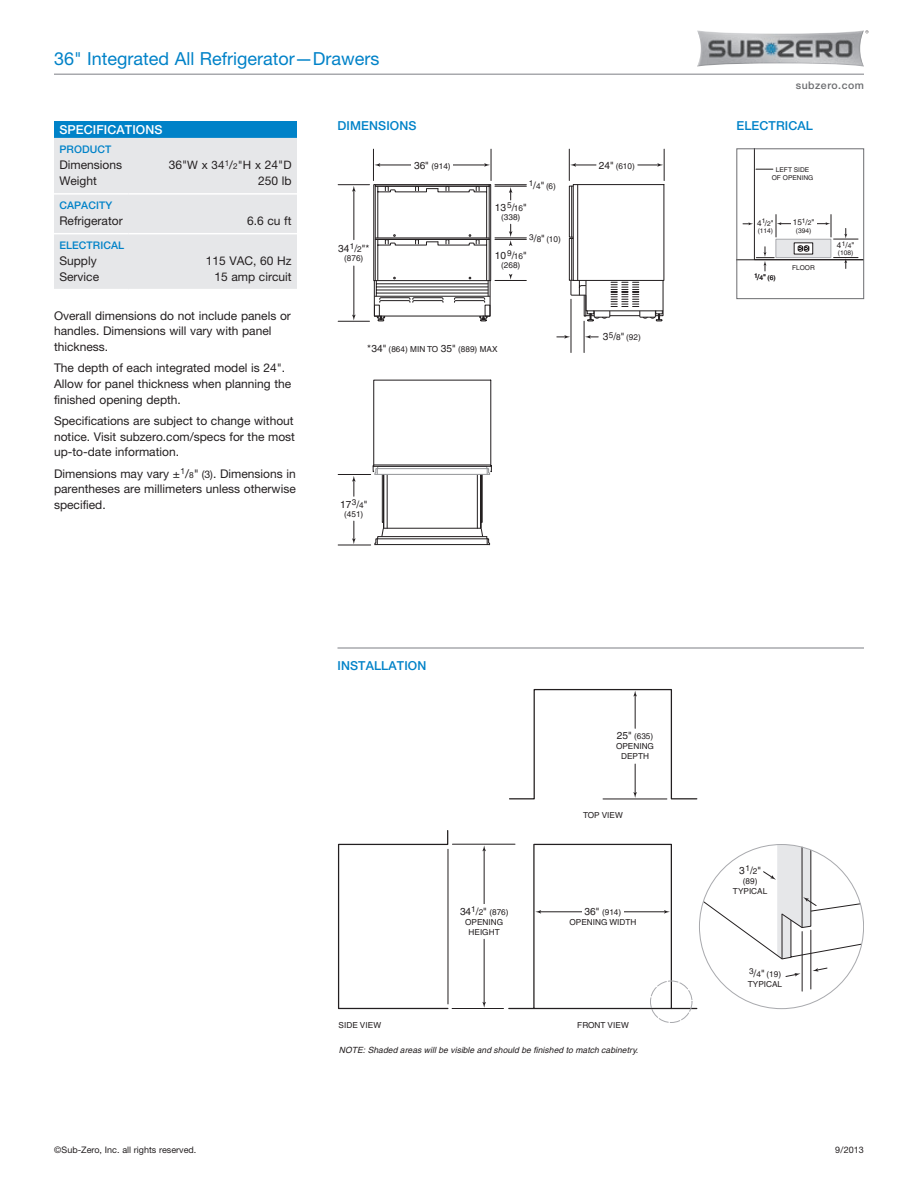
<style>
.page{position:relative;width:918px;height:1188px;background:#fff}
.page>*{position:absolute;margin:0;border:0;box-sizing:border-box;transform-origin:0 0}
.t1{font:18px "Helvetica Neue LT Std";color:#0082c8}
.t2{font:500 12.3px "Helvetica Neue LT Std";letter-spacing:.01em;color:#0082c8}
.t3{font:500 12.3px "Helvetica Neue LT Std";letter-spacing:.01em;color:#fff}
.t4{font:12px/15.8px "Helvetica Neue LT Std";color:#231f20}
.t5{font:11.7px "Helvetica Neue LT Std";color:#231f20}
.t6{font:500 10.5px "Helvetica Neue LT Std";letter-spacing:.01em;color:#0082c8}
.t7{font:500 10.5px "Helvetica Neue LT Std";letter-spacing:.05em;color:#6c6d70}
.t8{font:10.2px "Helvetica";color:#231f20}
.t9{font:700 10.2px "Helvetica";color:#231f20}
.t10{font:9px "Helvetica Neue LT Std";color:#231f20}
.t11{font:italic 8.55px "Helvetica";letter-spacing:.005em;color:#231f20}
.t12{font:8.25px/10.2px "Helvetica";color:#231f20;text-align:center}
.t13{font:8.1px "Helvetica";color:#231f20}
.t14{font:700 8.1px "Helvetica";color:#231f20}
.t15{font:6.6px/8.1px "Helvetica";color:#231f20;text-align:center}
.s1{font-size:12px}
.s2{font-size:8.1px}
.s3{font-size:8.4px}
.s4{font-size:10.5px}
.s5{font-size:8.25px}
.s6{font-size:10.2px}
.s7{font-size:6.6px}
</style>
<div class="page">
<svg style="left:338px;top:830px;width:360px;height:180px"></svg>
<svg style="left:535px;top:910px;width:6px;height:4px"></svg>
<hr style="left:540px;top:912px;width:55px;height:1px;background:#231f20">
<svg style="left:664px;top:910px;width:6px;height:4px"></svg>
<hr style="left:611px;top:912px;width:55px;height:1px;background:#231f20">
<hr style="left:448px;top:849px;width:1px;height:155px;background:#231f20">
<svg style="left:482px;top:1002px;width:4px;height:6px"></svg>
<hr style="left:484px;top:939px;width:1px;height:65px;background:#231f20">
<svg style="left:482px;top:845px;width:4px;height:6px"></svg>
<hr style="left:484px;top:850px;width:1px;height:55px;background:#231f20">
<hr style="left:452px;top:844px;width:63px;height:1px;background:#231f20">
<hr style="left:452px;top:1008px;width:52px;height:1px;background:#231f20">
<svg style="left:509px;top:689px;width:189px;height:111px"></svg>
<hr style="left:635px;top:764px;width:1px;height:30px;background:#231f20">
<hr style="left:603px;top:799px;width:64px;height:1px;background:#231f20">
<div style="left:650px;top:981px;width:42px;height:42px;border:1px dashed #a8a9ad;border-radius:50%"></div>
<hr style="left:811px;top:930px;width:1px;height:59px;background:#231f20">
<hr style="left:802px;top:932px;width:1px;height:59px;background:#231f20">
<svg style="left:785px;top:973px;width:15px;height:4px"></svg>
<svg style="left:813px;top:967px;width:15px;height:5px"></svg>
<svg style="left:702px;top:845px;width:160px;height:115px"></svg>
<svg style="left:372px;top:379px;width:120px;height:166px"></svg>
<hr style="left:374px;top:465px;width:117px;height:1px;background:#231f20">
<hr style="left:373px;top:466px;width:118px;height:1px;background:#231f20">
<svg style="left:374px;top:163px;width:6px;height:4px"></svg>
<hr style="left:379px;top:165px;width:45px;height:1px;background:#231f20">
<svg style="left:484px;top:163px;width:6px;height:4px"></svg>
<hr style="left:440px;top:165px;width:46px;height:1px;background:#231f20">
<hr style="left:373px;top:149px;width:1px;height:32px;background:#231f20">
<hr style="left:491px;top:149px;width:1px;height:32px;background:#231f20">
<hr style="left:338px;top:474px;width:33px;height:1px;background:#231f20">
<svg style="left:352px;top:521px;width:4px;height:23px"></svg>
<svg style="left:352px;top:476px;width:4px;height:20px"></svg>
<hr style="left:338px;top:545px;width:33px;height:1px;background:#231f20">
<svg style="left:570px;top:163px;width:26px;height:4px"></svg>
<svg style="left:638px;top:163px;width:25px;height:4px"></svg>
<hr style="left:569px;top:149px;width:1px;height:32px;background:#231f20">
<hr style="left:664px;top:149px;width:1px;height:32px;background:#231f20">
<svg style="left:585px;top:335px;width:13px;height:4px"></svg>
<hr style="left:584px;top:321px;width:1px;height:32px;background:#231f20">
<svg style="left:557px;top:335px;width:13px;height:4px"></svg>
<hr style="left:571px;top:299px;width:1px;height:54px;background:#231f20">
<svg style="left:373px;top:184px;width:291px;height:138px"></svg>
<svg style="left:352px;top:315px;width:4px;height:5px"></svg>
<hr style="left:354px;top:266px;width:1px;height:50px;background:#231f20">
<svg style="left:352px;top:186px;width:4px;height:6px"></svg>
<hr style="left:354px;top:190px;width:1px;height:50px;background:#231f20">
<hr style="left:338px;top:184px;width:32px;height:1px;background:#231f20">
<hr style="left:338px;top:321px;width:32px;height:1px;background:#231f20">
<div style="left:54px;top:122px;width:243px;height:16px;background:#0082c8"></div>
<div style="left:54px;top:138px;width:243px;height:151px;background:#e6e7e9"></div>
<hr style="left:54px;top:233px;width:74px;height:1px;background:#fff">
<hr style="left:128px;top:233px;width:61px;height:1px;background:#fff">
<hr style="left:189px;top:233px;width:108px;height:1px;background:#fff">
<hr style="left:54px;top:193px;width:74px;height:2px;background:#fff">
<hr style="left:128px;top:193px;width:61px;height:2px;background:#fff">
<hr style="left:189px;top:193px;width:108px;height:2px;background:#fff">
<hr style="left:54px;top:74px;width:810px;height:1px;background:#a8a9ad">
<img style="left:697px;top:30px;width:167px;height:37px">
<hr style="left:338px;top:647px;width:526px;height:2px;background:#a8a9ad">
<hr style="left:737px;top:260px;width:127px;height:1px;background:#231f20">
<svg style="left:743px;top:150px;width:119px;height:121px"></svg>
<div style="left:737px;top:148px;width:127px;height:151px;border:1px solid #6c6d70"></div>
<div style="left:412px;top:158px;width:41px;height:13px;background:#fff"></div>
<div style="left:458px;top:905px;width:52px;height:12px;background:#fff"></div>
<div style="left:582px;top:905px;width:42px;height:12px;background:#fff"></div>
<div style="left:791px;top:216px;width:25px;height:19px;background:#fff"></div>
<h1 class="t1" style="left:54px;top:48px;width:327px">36" Integrated All Refrigerator—Drawers</h1>
<p class="t3" style="left:59px;top:122px;width:105px">SPECIFICATIONS</p>
<p class="t6" style="left:59px;top:143px;width:53px">PRODUCT</p>
<p class="t4" style="left:59px;top:157px;width:64px">Dimensions</p>
<p class="t5" style="left:169px;top:158px;width:124px"><span class="s1">36"</span>W x 34<sup>1</sup>/<span class="s2">2</span>"H x <span class="s1">24"</span>D</p>
<p class="t4" style="left:59px;top:173px;width:39px">Weight</p>
<p class="t4" style="left:258px;top:173px;width:35px">250 lb</p>
<p class="t6" style="left:59px;top:199px;width:54px">CAPACITY</p>
<p class="t4" style="left:59px;top:213px;width:65px">Refrigerator</p>
<p class="t4" style="left:247px;top:213px;width:46px">6.6 cu ft</p>
<p class="t6" style="left:59px;top:239px;width:66px">ELECTRICAL</p>
<p class="t4" style="left:59px;top:253px;width:39px">Supply</p>
<p class="t4" style="left:206px;top:253px;width:87px">115 VAC, 60 Hz</p>
<p class="t4" style="left:59px;top:269px;width:41px">Service</p>
<p class="t4" style="left:214px;top:269px;width:79px">15 amp circuit</p>
<p class="t4" style="left:54px;top:307px;width:238px">Overall dimensions do not include panels or handles. Dimensions will vary with panel thickness.</p>
<p class="t4" style="left:54px;top:360px;width:239px">The depth of each integrated model is 24".<br>Allow for panel thickness when planning the finished opening depth.</p>
<p class="t4" style="left:54px;top:413px;width:243px;text-align:justify">Specifications are subject to change without notice. Visit subzero.com/specs for the most up-to-date information.</p>
<p class="t4" style="left:54px;top:465px;width:243px;text-align:justify">Dimensions may vary ±<sup>1</sup>/<span class="s3">8</span>" <span class="s4">(3)</span>. Dimensions in parentheses are millimeters unless otherwise specified.</p>
<p class="t2" style="left:338px;top:119px;width:81px">DIMENSIONS</p>
<p class="t8" style="left:338px;top:242px;width:33px">34<sup>1</sup>/<span class="s5">2</span>"*</p>
<p class="t12" style="left:344px;top:253px;width:21px">(876)</p>
<p class="t12" style="left:414px;top:160px;width:38px"><span class="s6">36"</span> (914)</p>
<p class="t9" style="left:427px;top:159px;width:11px">W</p>
<p class="t12" style="left:529px;top:181px;width:29px">1<span class="s6">/</span>4<span class="s6">"</span> (6)</p>
<p class="t8" style="left:495px;top:201px;width:33px">13<sup>5</sup>/<span class="s5">16</span>"</p>
<p class="t12" style="left:501px;top:212px;width:21px">(338)</p>
<p class="t12" style="left:529px;top:234px;width:33px">3<span class="s6">/</span>8<span class="s6">"</span> (10)</p>
<p class="t8" style="left:495px;top:249px;width:33px">10<sup>9</sup>/<span class="s5">16</span>"</p>
<p class="t12" style="left:501px;top:260px;width:21px">(268)</p>
<p class="t12" style="left:367px;top:344px;width:132px"><span class="s6">*34"</span> (864) MIN TO <span class="s6">35"</span> (889) MAX</p>
<p class="t8" style="left:340px;top:498px;width:29px">17<sup>3</sup>/<span class="s5">4</span>"</p>
<p class="t12" style="left:344px;top:509px;width:21px">(451)</p>
<p class="t12" style="left:599px;top:161px;width:37px"><span class="s6">24"</span> (610)</p>
<p class="t12" style="left:603px;top:332px;width:40px"><span class="s6">3</span>5<span class="s6">/</span>8<span class="s6">"</span> (92)</p>
<p class="t2" style="left:338px;top:659px;width:13px">Installation</p>
<p class="t12" style="left:616px;top:731px;width:39px"><span class="s6">25"</span> (635)<br>OPENING<br>DEPTH</p>
<p class="t12" style="left:583px;top:810px;width:41px">TOP VIEW</p>
<p class="t12" style="left:460px;top:907px;width:50px"><span class="s6">34</span>1<span class="s6">/</span>2<span class="s6">"</span> (876)</p>
<p class="t12" style="left:585px;top:907px;width:38px"><span class="s6">36"</span> (914)</p>
<p class="t9" style="left:480px;top:905px;width:9px">H</p>
<p class="t12" style="left:465px;top:917px;width:39px">OPENING<br>HEIGHT</p>
<p class="t9" style="left:598px;top:905px;width:11px">W</p>
<p class="t12" style="left:570px;top:917px;width:68px">OPENING WIDTH</p>
<p class="t12" style="left:339px;top:1020px;width:44px">SIDE VIEW</p>
<p class="t12" style="left:577px;top:1020px;width:53px">FRONT VIEW</p>
<p class="t11" style="left:339px;top:1045px;width:301px">NOTE: Shaded areas will be visible and should be finished to match cabinetry.</p>
<p class="t7" style="left:796px;top:79px;width:70px">subzero.com</p>
<p class="t2" style="left:737px;top:119px;width:78px">ELECTRICAL</p>
<p class="t15" style="left:772px;top:165px;width:43px">LEFT SIDE<br>OF OPENING</p>
<p class="t13" style="left:757px;top:218px;width:18px">4<sup>1</sup>/<span class="s7">2</span>"</p>
<p class="t15" style="left:758px;top:226px;width:17px">(114)</p>
<p class="t15" style="left:754px;top:273px;width:23px">1<span class="s2">/</span>4<span class="s2">"</span> (6)</p>
<p class="t13" style="left:793px;top:218px;width:23px">15<sup>1</sup>/<span class="s7">2</span>"</p>
<p class="t15" style="left:796px;top:226px;width:17px">(394)</p>
<p class="t14" style="left:800px;top:218px;width:7px">A</p>
<p class="t15" style="left:792px;top:264px;width:24px">FLOOR</p>
<p class="t13" style="left:837px;top:240px;width:19px">4<sup>1</sup>/<span class="s7">4</span>"</p>
<p class="t15" style="left:838px;top:249px;width:17px">(108)</p>
<p class="t8" style="left:739px;top:864px;width:23px">3<sup>1</sup>/<span class="s5">2</span>"</p>
<p class="t12" style="left:733px;top:876px;width:36px">(89)<br>TYPICAL</p>
<p class="t12" style="left:748px;top:969px;width:36px;text-align:left">3<span class="s6">/</span>4<span class="s6">"</span> (19)<br>TYPICAL</p>
<p class="t10" style="left:54px;top:1145px;width:144px">©Sub-Zero, Inc. all rights reserved.</p>
<p class="t10" style="left:835px;top:1145px;width:30px">9/2013</p>
</div>
